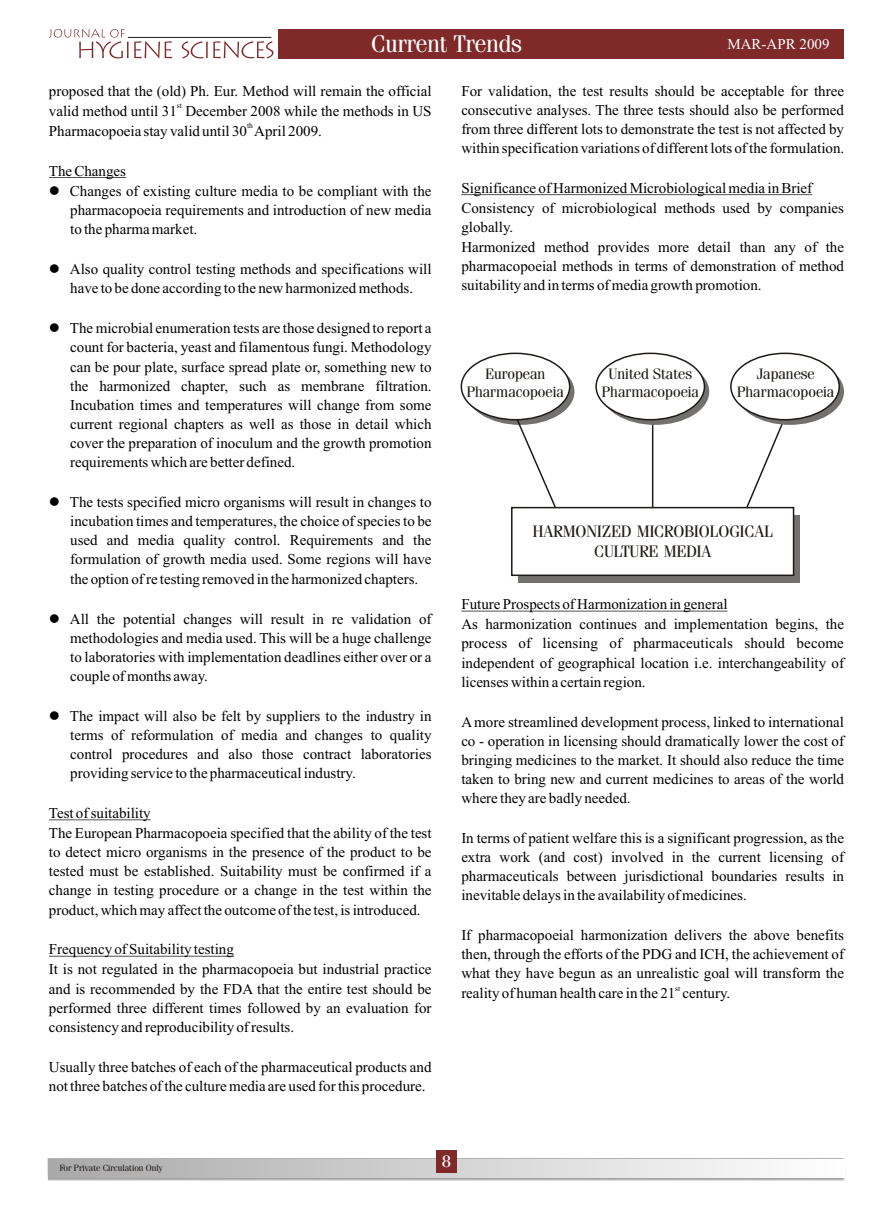
<style>
.page{position:relative;width:894px;height:1205px;background:#fff}
.page>*{position:absolute;margin:0;border:0;box-sizing:border-box;transform-origin:0 0}
.t1{font:24px "Fenice BT";color:#fff}
.t2{font:16.5px/19.8px "Fenice BT";color:#1f1a17;text-align:center}
.t3{font:16.5px "Fenice BT";color:#fff}
.t4{font:15px/19px "Times New Roman";color:#000;text-align:justify}
.t5{font:15px/18px "Fenice BT";color:#1f1a17;text-align:center}
.t6{font:15px "Times New Roman";color:#fff}
.t7{font:9px "Fenice BT";color:#1f1a17}
.t8{font:7.5px "Times New Roman";color:#000}
</style>
<div class="page">
<div style="left:49px;top:1159px;width:795px;height:18px;background:linear-gradient(to right,#aaa9a9,#fefefe)"></div>
<div style="left:436px;top:1150px;width:21px;height:22px;background:#802929"></div>
<div style="left:279px;top:29px;width:565px;height:30px;background:#802929"></div>
<svg style="left:49px;top:29px;width:224px;height:29px"></svg>
<hr style="left:49px;top:177px;width:77px;height:1px;background:#000">
<hr style="left:49px;top:819px;width:102px;height:1px;background:#000">
<hr style="left:49px;top:955px;width:185px;height:1px;background:#000">
<hr style="left:461px;top:194px;width:351px;height:1px;background:#000">
<hr style="left:461px;top:610px;width:267px;height:1px;background:#000">
<div style="left:518px;top:515px;width:282px;height:67px;background:#737070"></div>
<div style="left:511px;top:507px;width:283px;height:69px;background:#fff;border:2px solid #1f1a17"></div>
<svg style="left:466px;top:358px;width:108px;height:67px"></svg>
<div style="left:461px;top:352px;width:109px;height:68px;background:#fff;border:2px solid #1f1a17;border-radius:50%"></div>
<svg style="left:515px;top:417px;width:42px;height:92px"></svg>
<hr style="left:652px;top:419px;width:1px;height:88px;background:#1f1a17">
<svg style="left:745px;top:417px;width:41px;height:93px"></svg>
<svg style="left:736px;top:358px;width:108px;height:67px"></svg>
<div style="left:730px;top:352px;width:110px;height:68px;background:#fff;border:2px solid #1f1a17;border-radius:50%"></div>
<svg style="left:601px;top:358px;width:108px;height:67px"></svg>
<div style="left:595px;top:352px;width:110px;height:68px;background:#fff;border:2px solid #1f1a17;border-radius:50%"></div>
<h1 class="t1" style="left:371px;top:34px;width:152px">Current Trends</h1>
<p class="t4" style="left:461px;top:83px;width:385px">For validation, the test results should be acceptable for three consecutive analyses. The three tests should also be performed from three different lots to demonstrate the test is not affected by within specification variations of different lots of the formulation.</p>
<p class="t4" style="left:461px;top:180px;width:384px;line-height:19.5px;text-align:left">Significance of Harmonized Microbiological media in Brief Consistency of microbiological methods used by companies globally.<br>Harmonized method provides more detail than any of the pharmacopoeial methods in terms of demonstration of method suitability and in terms of media growth promotion.</p>
<p class="t6" style="left:727px;top:38px;width:104px">MAR-APR 2009</p>
<p class="t4" style="left:49px;top:83px;width:384px">proposed that the (old) Ph. Eur. Method will remain the official</p>
<p class="t8" style="left:177px;top:103px;width:7px">st</p>
<p class="t4" style="left:49px;top:103px;width:384px">valid method until 31 December 2008 while the methods in US</p>
<p class="t8" style="left:247px;top:123px;width:7px">th</p>
<p class="t4" style="left:49px;top:123px;width:275px">Pharmacopoeia stay valid until 30 April 2009.</p>
<p class="t4" style="left:49px;top:163px;width:79px">The Changes</p>
<p class="t4" style="left:70px;top:183px;width:363px;text-indent:-21px">● Changes of existing culture media to be compliant with the pharmacopoeia requirements and introduction of new media to the pharma market.</p>
<p class="t4" style="left:49px;top:261px;width:384px;text-align:center">● Also quality control testing methods and specifications will have to be done according to the new harmonized methods.</p>
<p class="t4" style="left:70px;top:320px;width:363px;text-indent:-21px">● The microbial enumeration tests are those designed to report a count for bacteria, yeast and filamentous fungi. Methodology can be pour plate, surface spread plate or, something new to the harmonized chapter, such as membrane filtration.<br>Incubation times and temperatures will change from some current regional chapters as well as those in detail which cover the preparation of inoculum and the growth promotion requirements which are better defined.</p>
<p class="t4" style="left:70px;top:494px;width:363px;text-indent:-21px">● The tests specified micro organisms will result in changes to incubation times and temperatures, the choice of species to be used and media quality control. Requirements and the formulation of growth media used. Some regions will have the option of re testing removed in the harmonized chapters.</p>
<p class="t4" style="left:70px;top:610px;width:363px;text-indent:-21px">● All the potential changes will result in re validation of methodologies and media used. This will be a huge challenge to laboratories with implementation deadlines either over or a couple of months away.</p>
<p class="t4" style="left:70px;top:708px;width:363px;text-indent:-21px">● The impact will also be felt by suppliers to the industry in terms of reformulation of media and changes to quality control procedures and also those contract laboratories providing service to the pharmaceutical industry.</p>
<p class="t4" style="left:49px;top:805px;width:384px;text-align:left">Test of suitability<br>The European Pharmacopoeia specified that the ability of the test to detect micro organisms in the presence of the product to be tested must be established. Suitability must be confirmed if a change in testing procedure or a change in the test within the product, which may affect the outcome of the test, is introduced.</p>
<p class="t4" style="left:49px;top:941px;width:384px;text-align:left">Frequency of Suitability testing<br>It is not regulated in the pharmacopoeia but industrial practice and is recommended by the FDA that the entire test should be performed three different times followed by an evaluation for consistency and reproducibility of results.</p>
<p class="t4" style="left:49px;top:1058px;width:384px">Usually three batches of each of the pharmaceutical products and not three batches of the culture media are used for this procedure.</p>
<p class="t5" style="left:467px;top:366px;width:99px">European<br>Pharmacopoeia</p>
<p class="t5" style="left:602px;top:366px;width:99px">United States<br>Pharmacopoeia</p>
<p class="t5" style="left:737px;top:366px;width:99px">Japanese<br>Pharmacopoeia</p>
<p class="t2" style="left:533px;top:523px;width:242px">HARMONIZED MICROBIOLOGICAL<br>CULTURE MEDIA</p>
<p class="t4" style="left:461px;top:596px;width:384px;text-align:left">Future Prospects of Harmonization in general<br>As harmonization continues and implementation begins, the process of licensing of pharmaceuticals should become independent of geographical location i.e. interchangeability of licenses within a certain region.</p>
<p class="t4" style="left:461px;top:713px;width:384px">A more streamlined development process, linked to international co - operation in licensing should dramatically lower the cost of bringing medicines to the market. It should also reduce the time taken to bring new and current medicines to areas of the world where they are badly needed.</p>
<p class="t4" style="left:461px;top:829px;width:384px">In terms of patient welfare this is a significant progression, as the extra work (and cost) involved in the current licensing of pharmaceuticals between jurisdictional boundaries results in inevitable delays in the availability of medicines.</p>
<p class="t4" style="left:461px;top:927px;width:384px">If pharmacopoeial harmonization delivers the above benefits then, through the efforts of the PDG and ICH, the achievement of what they have begun as an unrealistic goal will transform the</p>
<p class="t8" style="left:675px;top:985px;width:7px">st</p>
<p class="t4" style="left:461px;top:985px;width:270px">reality of human health care in the 21 century.</p>
<p class="t7" style="left:60px;top:1163px;width:105px">For Private Circulation Only</p>
<p class="t3" style="left:442px;top:1154px;width:10px">8</p>
</div>
